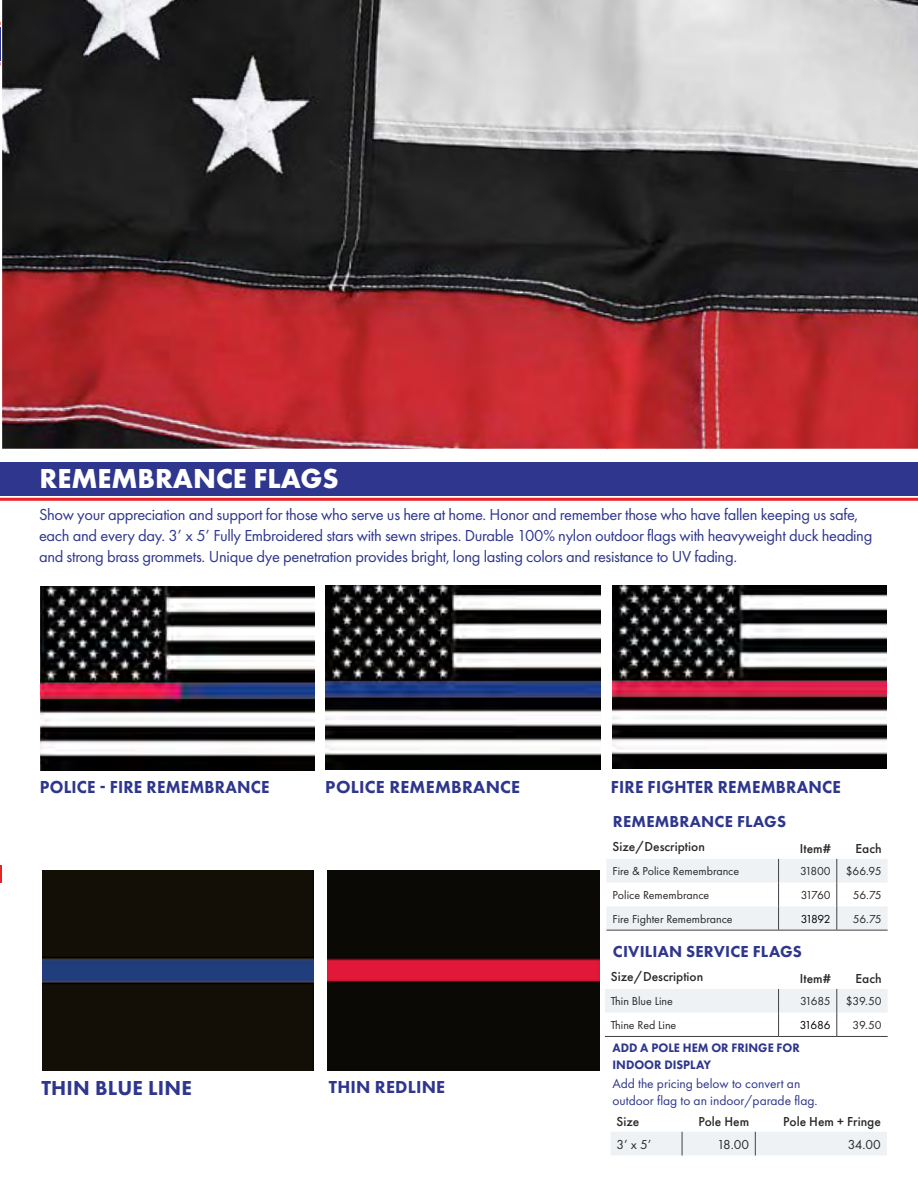
<style>
.page{position:relative;width:918px;height:1188px;background:#fff}
.page>*{position:absolute;margin:0;border:0;box-sizing:border-box;transform-origin:0 0}
.t1{font:700 28.5px "Futura PT";color:#fff}
.t2{font:800 21px "Futura PT";letter-spacing:.01em;color:#2e368d}
.t3{font:800 18px "Futura PT";letter-spacing:.01em;color:#2e368d;scale:.94 1}
.t4{font:800 18px "Futura PT";letter-spacing:.01em;color:#2e368d}
.t5{font:16.5px/21px "Futura PT";letter-spacing:-.02em;color:#2e368d}
.t6{font:800 16.5px "Futura PT";letter-spacing:.01em;color:#2e368d}
.t7{font:500 13.5px "Futura PT";color:#292829}
.t8{font:13.5px/16.5px "Futura PT";color:#2e368d}
.t9{font:13.5px "Futura PT";color:#292829}
.t10{font:800 12.75px/16.5px "Futura PT";color:#2e368d;scale:.96 1}
.t11{font:12px "Futura PT";color:#292829}
.t12{font:12px "Futura PT";color:#000}
</style>
<div class="page">
<svg style="left:0;top:865px;width:1px;height:18px"></svg>
<div style="left:0;top:463px;width:918px;height:33px;background:#2e368d"></div>
<hr style="left:0;top:498px;width:918px;height:3px;background:#eb2227">
<img style="left:612px;top:585px;width:274px;height:183px">
<img style="left:40px;top:587px;width:275px;height:183px">
<img style="left:42px;top:870px;width:272px;height:201px">
<img style="left:328px;top:870px;width:271px;height:201px">
<svg style="left:605px;top:989px;width:283px;height:47px"></svg>
<hr style="left:605px;top:1036px;width:174px;height:1px;background:#414042">
<hr style="left:779px;top:1036px;width:58px;height:1px;background:#414042">
<hr style="left:837px;top:1036px;width:51px;height:1px;background:#414042">
<svg style="left:607px;top:859px;width:281px;height:71px"></svg>
<hr style="left:607px;top:930px;width:172px;height:1px;background:#414042">
<hr style="left:779px;top:930px;width:58px;height:1px;background:#414042">
<hr style="left:837px;top:930px;width:51px;height:1px;background:#414042">
<div style="left:611px;top:1132px;width:276px;height:23px;background:#eff2f4"></div>
<img style="left:2px;top:0;width:299px;height:287px">
<img style="left:301px;top:0;width:311px;height:287px">
<img style="left:612px;top:0;width:306px;height:311px">
<img style="left:2px;top:287px;width:611px;height:162px">
<img style="left:607px;top:311px;width:311px;height:138px">
<img style="left:326px;top:585px;width:274px;height:185px">
<hr style="left:0;top:27px;width:1px;height:33px;background:#2e368d">
<h1 class="t1" style="left:40px;top:460px;width:301px">REMEMBRANCE FLAGS</h1>
<p class="t5" style="left:39px;top:504px;width:835px">Show your appreciation and support for those who serve us here at home. Honor and remember those who have fallen keeping us safe, each and every day. 3’ x 5’ Fully Embroidered stars with sewn stripes. Durable 100% nylon outdoor flags with heavyweight duck heading and strong brass grommets. Unique dye penetration provides bright, long lasting colors and resistance to UV fading.</p>
<p class="t3" style="left:40px;top:776px;width:246px">POLICE FIRE REMEMBRANCE</p>
<p class="t4" style="left:325px;top:776px;width:196px">POLICE REMEMBRANCE</p>
<p class="t3" style="left:611px;top:776px;width:246px">FIRE FIGHTER REMEMBRANCE</p>
<p class="t6" style="left:613px;top:811px;width:175px">REMEMBRANCE FLAGS</p>
<p class="t7" style="left:613px;top:838px;width:94px">Size/Description</p>
<p class="t7" style="left:800px;top:840px;width:32px">Item#</p>
<p class="t7" style="left:855px;top:840px;width:28px">Each</p>
<p class="t11" style="left:613px;top:864px;width:128px">Fire &amp; Police Remembrance</p>
<p class="t11" style="left:800px;top:864px;width:83px">31800 $66.95</p>
<p class="t11" style="left:613px;top:888px;width:98px">Police Remembrance</p>
<p class="t11" style="left:801px;top:888px;width:32px">31760</p>
<p class="t11" style="left:853px;top:888px;width:30px">56.75</p>
<p class="t11" style="left:613px;top:912px;width:122px">Fire Fighter Remembrance</p>
<p class="t12" style="left:801px;top:912px;width:32px">31892</p>
<p class="t11" style="left:853px;top:912px;width:30px">56.75</p>
<p class="t6" style="left:613px;top:941px;width:190px">CIVILIAN SERVICE FLAGS</p>
<p class="t2" style="left:41px;top:1075px;width:152px">THIN BLUE LINE</p>
<p class="t4" style="left:329px;top:1075px;width:118px">THIN REDLINE</p>
<p class="t7" style="left:611px;top:969px;width:94px">Size/Description</p>
<p class="t7" style="left:800px;top:970px;width:32px">Item#</p>
<p class="t7" style="left:856px;top:970px;width:28px">Each</p>
<p class="t11" style="left:611px;top:994px;width:64px">Thin Blue Line</p>
<p class="t11" style="left:800px;top:994px;width:83px">31685 $39.50</p>
<p class="t11" style="left:611px;top:1018px;width:67px">Thine Red Line</p>
<p class="t12" style="left:800px;top:1018px;width:33px">31686</p>
<p class="t11" style="left:853px;top:1018px;width:31px">39.50</p>
<p class="t10" style="left:613px;top:1040px;width:197px">ADD A POLE HEM OR FRINGE FOR<br>INDOOR DISPLAY</p>
<p class="t8" style="left:612px;top:1075px;width:207px">Add the pricing below to convert an outdoor flag to an indoor/parade flag.</p>
<p class="t7" style="left:617px;top:1113px;width:24px">Size</p>
<p class="t7" style="left:698px;top:1113px;width:52px">Pole Hem</p>
<p class="t7" style="left:783px;top:1113px;width:99px">Pole Hem + Fringe</p>
<p class="t9" style="left:617px;top:1136px;width:36px">3’ x 5’</p>
<p class="t9" style="left:717px;top:1136px;width:34px">18.00</p>
<p class="t9" style="left:848px;top:1136px;width:35px">34.00</p>
</div>
